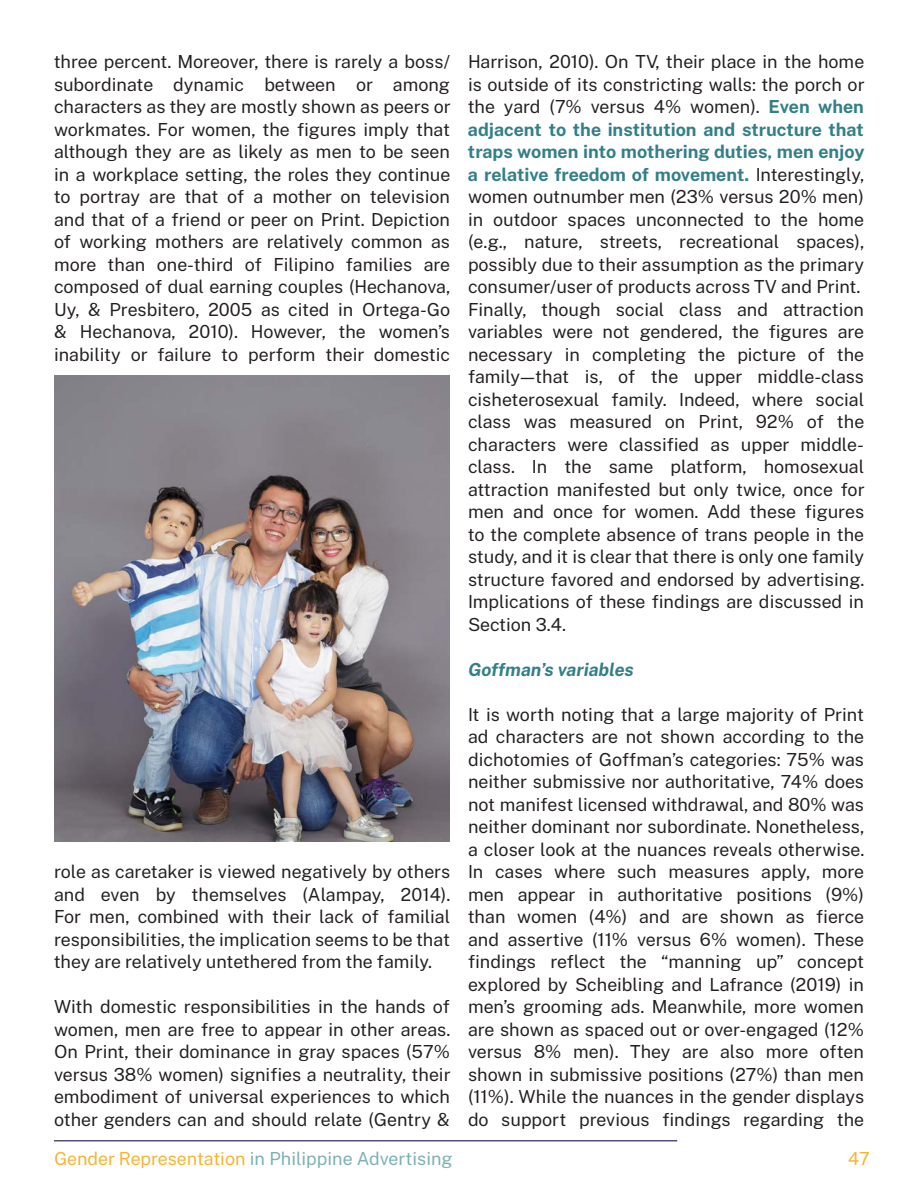
<style>
.page{position:relative;width:918px;height:1188px;background:#fff}
.page>*{position:absolute;margin:0;border:0;box-sizing:border-box;transform-origin:0 0}
.t1{font:18px/22.5px "Public Sans";color:#231f20;text-align:justify}
.t2{font:18px "Public Sans";color:#7bb0b4}
.t3{font:italic 700 18px "Public Sans";color:#337f87}
.t4{font:18px "Public Sans";color:#f3b532}
.s1{font-weight:700;color:#337f87}
.s2{color:#f3b532}
</style>
<div class="page">
<img style="left:54px;top:376px;width:396px;height:466px">
<hr style="left:54px;top:1140px;width:623px;height:2px;background:#55507a">
<p class="t1" style="left:54px;top:49px;width:398px">three percent. Moreover, there is rarely a boss/ subordinate dynamic between or among characters as they are mostly shown as peers or workmates. For women, the figures imply that although they are as likely as men to be seen in a workplace setting, the roles they continue to portray are that of a mother on television and that of a friend or peer on Print. Depiction of working mothers are relatively common as more than one-third of Filipino families are composed of dual earning couples (Hechanova, Uy, &amp; Presbitero, 2005 as cited in Ortega-Go &amp; Hechanova, 2010). However, the women’s inability or failure to perform their domestic</p>
<p class="t1" style="left:54px;top:859px;width:398px">role as caretaker is viewed negatively by others and even by themselves (Alampay, 2014).<br>For men, combined with their lack of familial responsibilities, the implication seems to be that they are relatively untethered from the family.</p>
<p class="t1" style="left:54px;top:994px;width:398px">With domestic responsibilities in the hands of women, men are free to appear in other areas.<br>On Print, their dominance in gray spaces (57% versus 38% women) signifies a neutrality, their embodiment of universal experiences to which other genders can and should relate (Gentry &amp;</p>
<p class="t1" style="left:468px;top:49px;width:398px;text-align:left">Harrison, 2010). On TV, their place in the home is outside of its constricting walls: the porch or the yard (7% versus 4% women). <span class="s1">Even when adjacent to the institution and structure that traps women into mothering duties, men enjoy a relative freedom of movement.</span> Interestingly, women outnumber men (23% versus 20% men) in outdoor spaces unconnected to the home (e.g., nature, streets, recreational spaces), possibly due to their assumption as the primary consumer/user of products across TV and Print.<br>Finally, though social class and attraction variables were not gendered, the figures are necessary in completing the picture of the family—that is, of the upper middle-class cisheterosexual family. Indeed, where social class was measured on Print, 92% of the characters were classified as upper middle&shy;class. In the same platform, homosexual attraction manifested but only twice, once for men and once for women. Add these figures to the complete absence of trans people in the study, and it is clear that there is only one family structure favored and endorsed by advertising.<br>Implications of these findings are discussed in Section 3.4.</p>
<p class="t3" style="left:468px;top:655px;width:167px">Goffman’s variables</p>
<p class="t1" style="left:468px;top:702px;width:398px">It is worth noting that a large majority of Print ad characters are not shown according to the dichotomies of Goffman’s categories: 75% was neither submissive nor authoritative, 74% does not manifest licensed withdrawal, and 80% was neither dominant nor subordinate. Nonetheless, a closer look at the nuances reveals otherwise.<br>In cases where such measures apply, more men appear in authoritative positions (9%) than women (4%) and are shown as fierce and assertive (11% versus 6% women). These findings reflect the “manning up” concept explored by Scheibling and Lafrance (2019) in men’s grooming ads. Meanwhile, more women are shown as spaced out or over-engaged (12% versus 8% men). They are also more often shown in submissive positions (27%) than men (11%). While the nuances in the gender displays do support previous findings regarding the</p>
<p class="t2" style="left:54px;top:1144px;width:400px"><span class="s2">Gender Representation</span> in Philippine Advertising</p>
<p class="t4" style="left:848px;top:1144px;width:23px">47</p>
</div>
